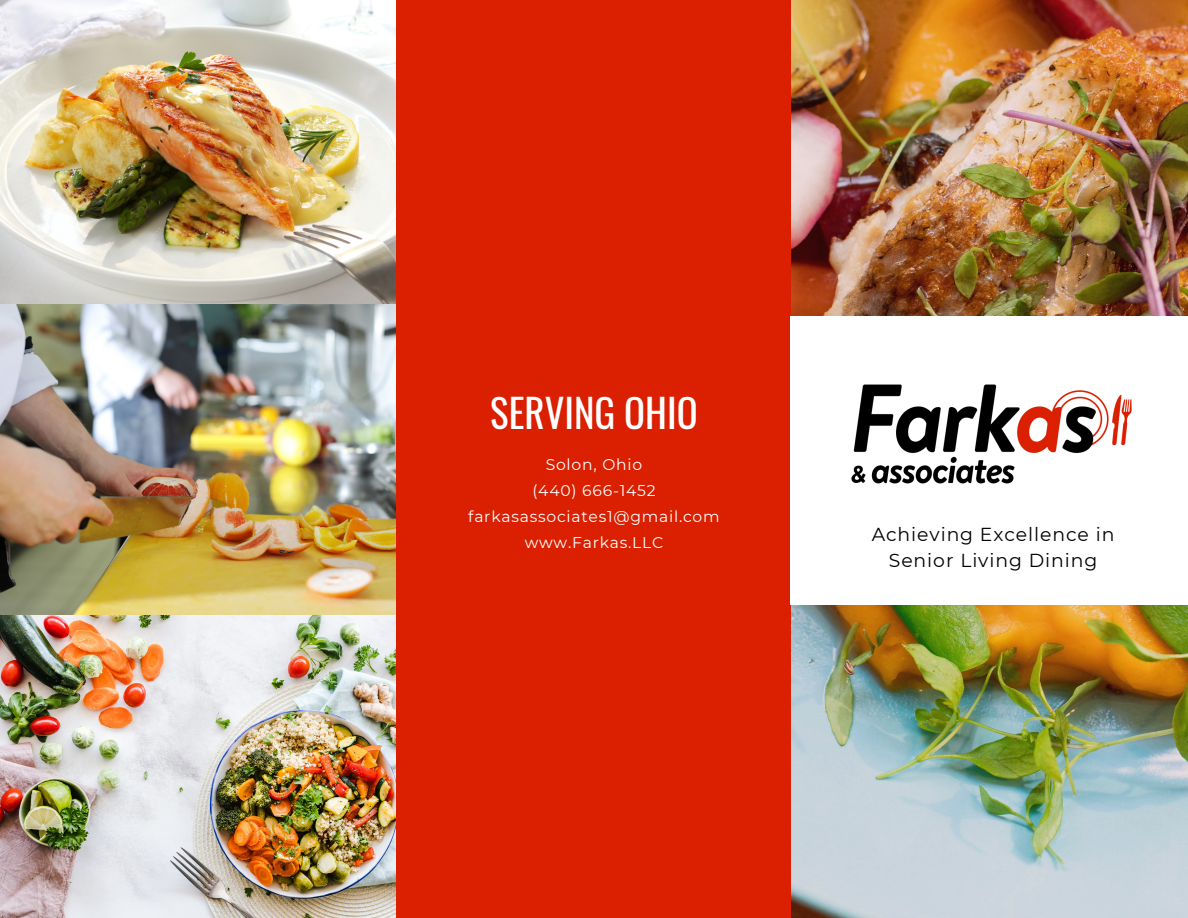
<style>
.page{position:relative;width:1188px;height:918px;background:#fff}
.page>*{position:absolute;margin:0;border:0;box-sizing:border-box;transform-origin:0 0}
.t1{font:38.85px "Oswald";color:#fff}
.t2{font:18.75px/25.8px "Montserrat";letter-spacing:.05em;color:#000;text-align:center}
.t3{font:15.6px "Montserrat";letter-spacing:.05em;color:#fff}
</style>
<div class="page">
<img style="left:791px;top:0;width:397px;height:918px">
<div style="left:396px;top:0;width:395px;height:918px;background:#da2000"></div>
<div style="left:791px;top:316px;width:397px;height:289px;background:#fff"></div>
<img style="left:790px;top:297px;width:398px;height:288px">
<img style="left:0;top:0;width:396px;height:918px">
<p class="t1" style="left:490px;top:383px;width:209px">SERVING OHIO</p>
<p class="t3" style="left:546px;top:455px;width:98px">Solon, Ohio</p>
<p class="t3" style="left:532px;top:481px;width:125px">(440) 666-1452</p>
<p class="t3" style="left:468px;top:507px;width:253px">farkasassociates1@gmail.com</p>
<p class="t3" style="left:525px;top:533px;width:140px">www.Farkas.LLC</p>
<p class="t2" style="left:872px;top:521px;width:244px">Achieving Excellence in<br>Senior Living Dining</p>
</div>
